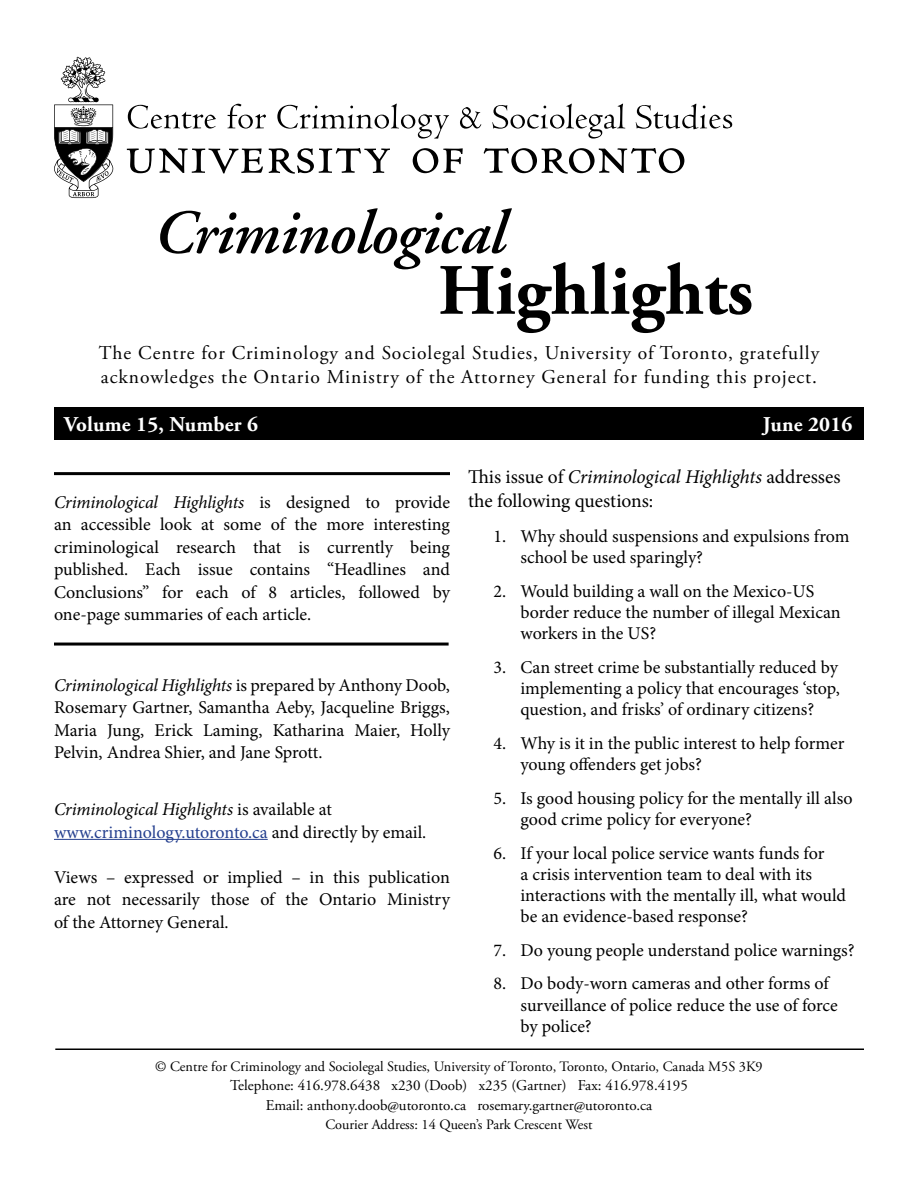
<style>
.page{position:relative;width:918px;height:1188px;background:#fff}
.page>*{position:absolute;margin:0;border:0;box-sizing:border-box;transform-origin:0 0}
.t1{font:700 72px "Adobe Garamond Pro";color:#000}
.t2{font:italic 600 62.1px "Adobe Garamond";letter-spacing:-.01em;color:#000}
.t3{font:700 21px "Adobe Garamond Pro";letter-spacing:.01em;color:#fff}
.t4{font:19.5px/24px "Adobe Garamond Pro";letter-spacing:.05em;color:#000}
.t5{font:19.5px/24px "Minion Pro";color:#000}
.t6{font:18px/21px "Minion Pro";color:#000}
.t7{font:15px/19.5px "Adobe Garamond Pro";color:#000;text-align:center}
.t8{font:14.25px "Adobe Garamond Pro";color:#000}
.s1{font-style:italic}
.s2{color:#25408f}
</style>
<div class="page">
<svg style="left:128px;top:105px;width:88px;height:24px"></svg>
<svg style="left:227px;top:104px;width:39px;height:25px"></svg>
<svg style="left:277px;top:104px;width:172px;height:35px"></svg>
<svg style="left:460px;top:107px;width:21px;height:22px"></svg>
<svg style="left:492px;top:104px;width:133px;height:35px"></svg>
<svg style="left:636px;top:104px;width:96px;height:25px"></svg>
<svg style="left:127px;top:148px;width:557px;height:26px"></svg>
<svg style="left:54px;top:57px;width:60px;height:141px"></svg>
<div style="left:54px;top:407px;width:810px;height:33px;background:#000"></div>
<hr style="left:55px;top:1048px;width:809px;height:2px;background:#000">
<hr style="left:54px;top:839px;width:214px;height:1px;background:#25408f">
<hr style="left:54px;top:472px;width:396px;height:3px;background:#000">
<hr style="left:54px;top:643px;width:395px;height:3px;background:#000">
<h2 class="t2" style="left:154px;top:199px;width:353px">Criminological</h2>
<h1 class="t1" style="left:438px;top:249px;width:317px">Highlights</h1>
<p class="t4" style="left:99px;top:341px;width:722px">The Centre for Criminology and Sociolegal Studies, University of Toronto, gratefully acknowledges the Ontario Ministry of the Attorney General for funding this project.</p>
<p class="t3" style="left:64px;top:412px;width:195px">Volume 15, Number 6</p>
<p class="t3" style="left:763px;top:412px;width:91px">June 2016</p>
<p class="t6" style="left:54px;top:491px;width:398px;line-height:22.5px;text-align:justify"><span class="s1">Criminological Highlights</span> is designed to provide an accessible look at some of the more interesting criminological research that is currently being published. Each issue contains “Headlines and Conclusions” for each of 8 articles, followed by one-page summaries of each article.</p>
<p class="t6" style="left:54px;top:674px;width:398px;line-height:22.5px;text-align:justify"><span class="s1">Criminological Highlights</span> is prepared by Anthony Doob, Rosemary Gartner, Samantha Aeby, Jacqueline Briggs, Maria Jung, Erick Laming, Katharina Maier, Holly Pelvin, Andrea Shier, and Jane Sprott.</p>
<p class="t6" style="left:54px;top:798px;width:374px;line-height:22.5px"><span class="s1">Criminological Highlights</span> is available at <span class="s2">www.criminology.utoronto.ca</span> and directly by email.</p>
<p class="t6" style="left:54px;top:866px;width:397px;line-height:22.5px;text-align:justify">Views – expressed or implied – in this publication are not necessarily those of the Ontario Ministry of the Attorney General.</p>
<p class="t5" style="left:468px;top:465px;width:374px">This issue of <span class="s1">Criminological Highlights</span> addresses the following questions:</p>
<p class="t6" style="left:520px;top:526px;width:331px;text-indent:-27px">1. Why should suspensions and expulsions from school be used sparingly?</p>
<p class="t6" style="left:520px;top:580px;width:322px;text-indent:-27px">2. Would building a wall on the Mexico-US border reduce the number of illegal Mexican workers in the US?</p>
<p class="t6" style="left:520px;top:656px;width:321px;text-align:justify;text-indent:-27px">3. Can street crime be substantially reduced by implementing a policy that encourages ‘stop, question, and frisks’ of ordinary citizens?</p>
<p class="t6" style="left:520px;top:732px;width:325px;text-indent:-27px">4. Why is it in the public interest to help former young offenders get jobs?</p>
<p class="t6" style="left:520px;top:787px;width:334px;text-indent:-27px">5. Is good housing policy for the mentally ill also good crime policy for everyone?</p>
<p class="t6" style="left:520px;top:842px;width:327px;text-indent:-27px">6. If your local police service wants funds for<br>a crisis intervention team to deal with its interactions with the mentally ill, what would be an evidence-based response?</p>
<p class="t6" style="left:494px;top:939px;width:363px">7. Do young people understand police warnings?</p>
<p class="t6" style="left:520px;top:973px;width:319px;text-indent:-27px">8. Do body-worn cameras and other forms of surveillance of police reduce the use of force by police?</p>
<p class="t8" style="left:155px;top:1058px;width:609px">© Centre for Criminology and Sociolegal Studies, University of Toronto, Toronto, Ontario, Canada M5S 3K9</p>
<p class="t7" style="left:230px;top:1076px;width:459px">Telephone: 416.978.6438 x230 (Doob) x235 (Gartner) Fax: 416.978.4195<br>Email: anthony.doob@utoronto.ca rosemary.gartner@utoronto.ca</p>
<p class="t8" style="left:325px;top:1116px;width:269px">Courier Address: 14 Queen’s Park Crescent West</p>
</div>
